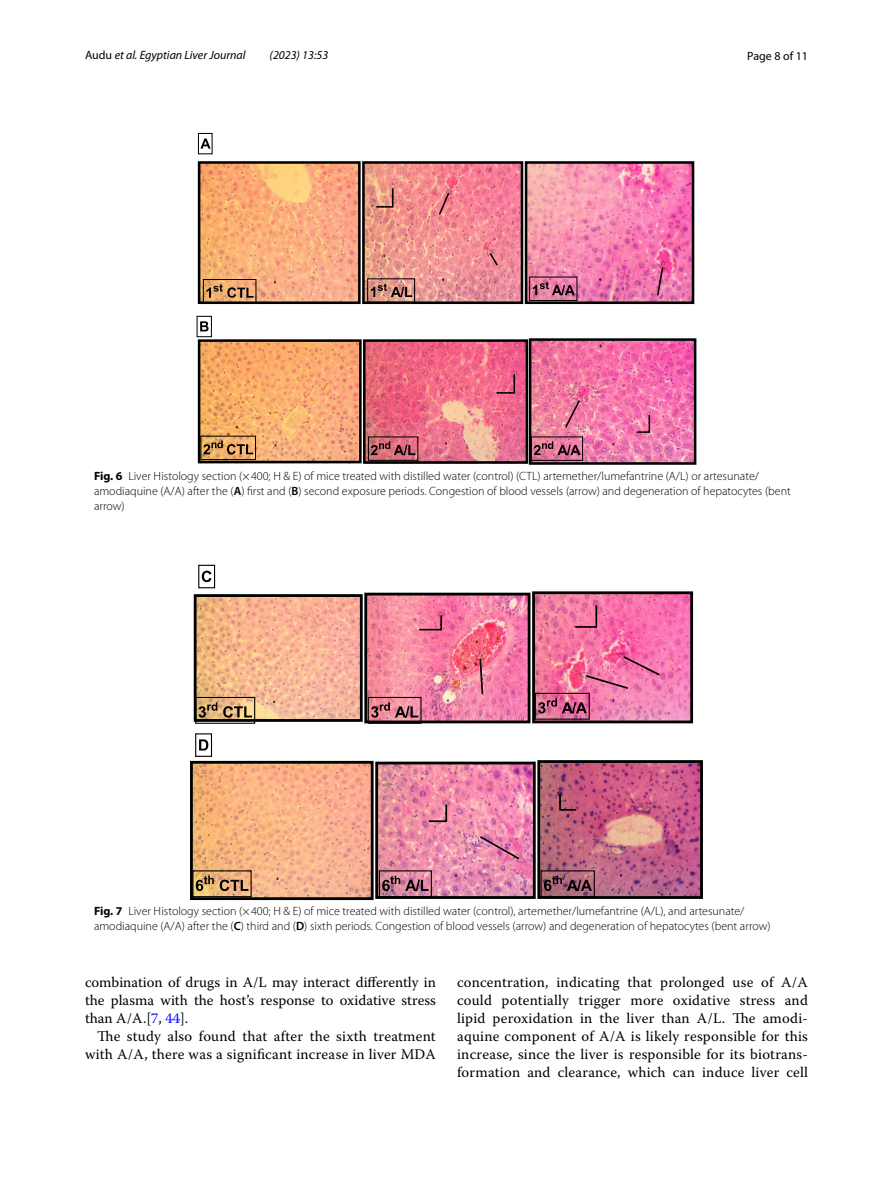
<style>
.page{position:relative;width:893px;height:1187px;background:#fff}
.page>*{position:absolute;margin:0;border:0;box-sizing:border-box;transform-origin:0 0}
.t1{font:14.7px/18px "Warnock Pro";letter-spacing:.015em;color:#000;text-align:justify}
.t2{font:300 12px/15px "Myriad Pro";color:#000}
.t3{font:italic 12px "Myriad Pro";color:#000}
.t4{font:12px "Myriad Pro";color:#000}
.s1{font-style:normal}
.s2{font-weight:700}
.s3{font-weight:600}
.s4{color:#00f}
</style>
<div class="page">
<img style="left:197px;top:161px;width:498px;height:144px">
<div style="left:203px;top:279px;width:53px;height:24px;border:1px solid #000"></div>
<svg style="left:206px;top:284px;width:48px;height:14px"></svg>
<div style="left:367px;top:278px;width:48px;height:25px;border:1px solid #000"></div>
<svg style="left:371px;top:283px;width:4px;height:14px"></svg>
<svg style="left:656px;top:260px;width:9px;height:36px"></svg>
<div style="left:198px;top:133px;width:15px;height:21px;border:1px solid #000"></div>
<svg style="left:200px;top:138px;width:11px;height:10px"></svg>
<div style="left:197px;top:316px;width:15px;height:21px;border:1px solid #000"></div>
<svg style="left:200px;top:321px;width:9px;height:10px"></svg>
<img style="left:197px;top:337px;width:499px;height:127px">
<img style="left:375px;top:187px;width:276px;height:246px">
<div style="left:200px;top:435px;width:56px;height:25px;border:1px solid #000"></div>
<svg style="left:203px;top:440px;width:50px;height:14px"></svg>
<div style="left:531px;top:436px;width:52px;height:25px;border:1px solid #000"></div>
<svg style="left:534px;top:441px;width:46px;height:14px"></svg>
<div style="left:368px;top:436px;width:50px;height:25px;border:1px solid #000"></div>
<svg style="left:371px;top:441px;width:44px;height:14px"></svg>
<img style="left:190px;top:591px;width:513px;height:309px">
<div style="left:198px;top:564px;width:17px;height:24px;border:1px solid #000"></div>
<svg style="left:202px;top:570px;width:9px;height:12px"></svg>
<div style="left:195px;top:733px;width:17px;height:23px;border:1px solid #000"></div>
<svg style="left:199px;top:739px;width:9px;height:11px"></svg>
<div style="left:195px;top:697px;width:60px;height:26px;border:1px solid #000"></div>
<svg style="left:199px;top:702px;width:18px;height:15px"></svg>
<svg style="left:223px;top:706px;width:29px;height:11px"></svg>
<div style="left:368px;top:697px;width:54px;height:26px;border:1px solid #000"></div>
<div style="left:192px;top:870px;width:60px;height:27px;border:1px solid #000"></div>
<svg style="left:196px;top:875px;width:18px;height:16px"></svg>
<svg style="left:220px;top:879px;width:28px;height:12px"></svg>
<div style="left:379px;top:870px;width:53px;height:27px;border:1px solid #000"></div>
<svg style="left:382px;top:875px;width:47px;height:16px"></svg>
<div style="left:541px;top:870px;width:54px;height:27px;border:1px solid #000"></div>
<svg style="left:544px;top:875px;width:48px;height:16px"></svg>
<svg style="left:479px;top:834px;width:46px;height:28px"></svg>
<img style="left:371px;top:604px;width:290px;height:218px">
<p class="t3" style="left:85px;top:48px;width:162px"><span class="s1">Audu</span> et al. Egyptian Liver Journal</p>
<p class="t3" style="left:270px;top:48px;width:60px">(2023) 13:53</p>
<p class="t4" style="left:747px;top:48px;width:62px">Page 8 of 11</p>
<p class="t2" style="left:94px;top:468px;width:698px"><span class="s2">Fig. 6</span> Liver Histology section (×400; H &amp; E) of mice treated with distilled water (control) (CTL) artemether/lumefantrine (A/L) or artesunate/ amodiaquine (A/A) after the (<span class="s3">A</span>) first and (<span class="s3">B</span>) second exposure periods. Congestion of blood vessels (arrow) and degeneration of hepatocytes (bent arrow)</p>
<p class="t2" style="left:94px;top:903px;width:678px"><span class="s2">Fig. 7</span> Liver Histology section (×400; H &amp; E) of mice treated with distilled water (control), artemether/lumefantrine (A/L), and artesunate/ amodiaquine (A/A) after the (<span class="s3">C</span>) third and (<span class="s3">D</span>) sixth periods. Congestion of blood vessels (arrow) and degeneration of hepatocytes (bent arrow)</p>
<p class="t1" style="left:85px;top:972px;width:352px">combination of drugs in A/L may interact differently in the plasma with the host’s response to oxidative stress than A/A.[<span class="s4">7</span>, <span class="s4">44</span>].</p>
<p class="t1" style="left:85px;top:1026px;width:352px;text-align:right">The study also found that after the sixth treatment with A/A, there was a significant increase in liver MDA</p>
<p class="t1" style="left:457px;top:972px;width:352px">concentration, indicating that prolonged use of A/A could potentially trigger more oxidative stress and lipid peroxidation in the liver than A/L. The amodi&shy;aquine component of A/A is likely responsible for this increase, since the liver is responsible for its biotrans&shy;formation and clearance, which can induce liver cell</p>
</div>
